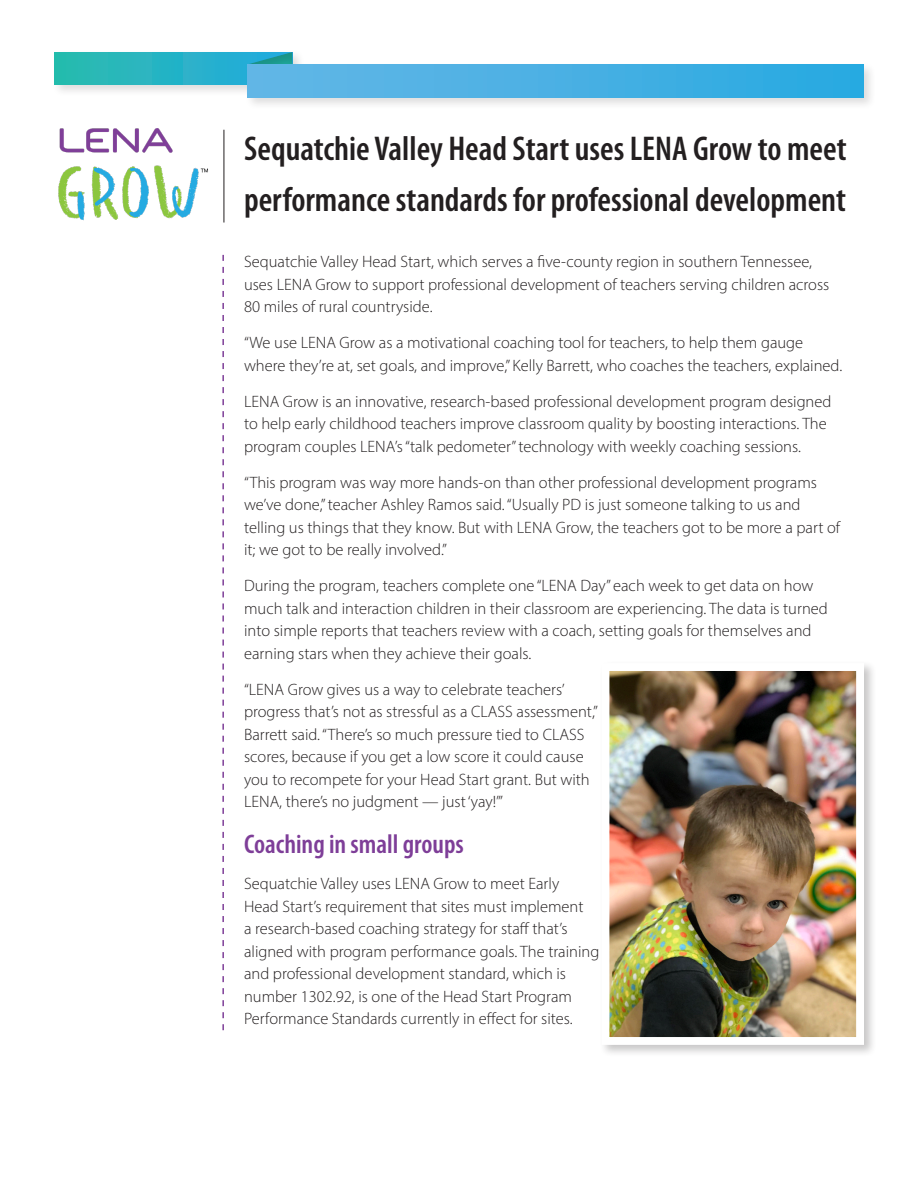
<style>
.page{position:relative;width:918px;height:1188px;background:#fff}
.page>*{position:absolute;margin:0;border:0;box-sizing:border-box;transform-origin:0 0}
.Headings{font:600 condensed 34.5px/51px "Myriad Pro";color:#231f20}
.Subheadings{font:600 condensed 27px "Myriad Pro";color:#7e3e98}
.Body_Font{font:300 16.5px/22.5px "Myriad Pro";color:#231f20}
</style>
<div class="page">
<img style="left:58px;top:129px;width:150px;height:92px">
<hr style="left:224px;top:130px;width:1px;height:93px;background:#231f20">
<svg style="left:222px;top:255px;width:2px;height:775px"></svg>
<div style="left:52px;top:49px;width:253px;height:49px;background:#231f20;opacity:.15"></div>
<svg style="left:55px;top:52px;width:192px;height:33px;background:#27b4c1"></svg>
<svg style="left:247px;top:50px;width:48px;height:11px"></svg>
<div style="left:245px;top:61px;width:631px;height:49px;background:#231f20;opacity:.15"></div>
<div style="left:248px;top:64px;width:616px;height:33px;background:linear-gradient(to right,#66b7e6,#29a9e1)"></div>
<div style="left:599px;top:660px;width:277px;height:397px;background:#231f20;opacity:.25"></div>
<img style="left:611px;top:672px;width:244px;height:364px">
<div style="left:602px;top:663px;width:262px;height:382px;border:8px solid #fff"></div>
<p class="Headings" style="left:244px;top:124px;width:604px">Sequatchie Valley Head Start uses LENA Grow to meet performance standards for professional development</p>
<p class="Body_Font" style="left:244px;top:250px;width:587px">Sequatchie Valley Head Start, which serves a five-county region in southern Tennessee, uses LENA Grow to support professional development of teachers serving children across<br>80 miles of rural countryside.</p>
<p class="Body_Font" style="left:244px;top:331px;width:600px">“We use LENA Grow as a motivational coaching tool for teachers, to help them gauge where they’re at, set goals, and improve,” Kelly Barrett, who coaches the teachers, explained.</p>
<p class="Body_Font" style="left:244px;top:390px;width:589px">LENA Grow is an innovative, research-based professional development program designed to help early childhood teachers improve classroom quality by boosting interactions. The program couples LENA’s “talk pedometer” technology with weekly coaching sessions.</p>
<p class="Body_Font" style="left:244px;top:471px;width:598px">“This program was way more hands-on than other professional development programs we’ve done,” teacher Ashley Ramos said. “Usually PD is just someone talking to us and telling us things that they know. But with LENA Grow, the teachers got to be more a part of it; we got to be really involved.”</p>
<p class="Body_Font" style="left:244px;top:574px;width:585px">During the program, teachers complete one “LENA Day” each week to get data on how much talk and interaction children in their classroom are experiencing. The data is turned into simple reports that teachers review with a coach, setting goals for themselves and earning stars when they achieve their goals.</p>
<p class="Body_Font" style="left:244px;top:678px;width:356px">“LENA Grow gives us a way to celebrate teachers’ progress that’s not as stressful as a CLASS assessment,” Barrett said. “There’s so much pressure tied to CLASS scores, because if you get a low score it could cause you to recompete for your Head Start grant. But with LENA, there’s no judgment — just ‘yay!’”</p>
<p class="Subheadings" style="left:244px;top:829px;width:221px">Coaching in small groups</p>
<p class="Body_Font" style="left:244px;top:872px;width:357px">Sequatchie Valley uses LENA Grow to meet Early<br>Head Start’s requirement that sites must implement<br>a research-based coaching strategy for staff that’s aligned with program performance goals. The training and professional development standard, which is number 1302.92, is one of the Head Start Program Performance Standards currently in effect for sites.</p>
</div>
